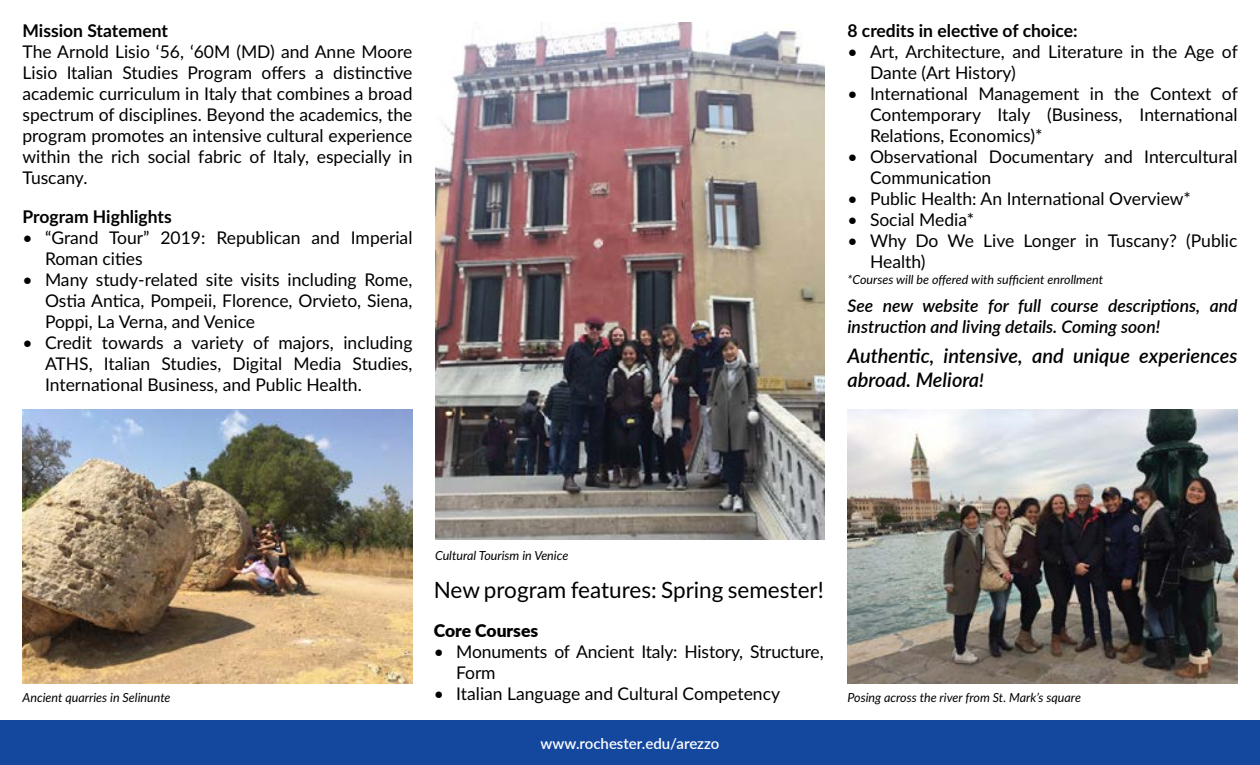
<style>
.page{position:relative;width:1260px;height:765px;background:#fff}
.page>*{position:absolute;margin:0;border:0;box-sizing:border-box;transform-origin:0 0}
.t1{font:22.5px "Lato";color:#000}
.t2{font:italic 600 20px/24px "Lato";color:#000}
.t3{font:17.5px/21px "Lato";color:#000}
.t4{font:italic 600 17.5px/21px "Lato";color:#000}
.t5{font:700 17.5px "Lato";color:#000}
.t6{font:900 17.5px "Lato";color:#000}
.t7{font:600 15px "Lato";color:#fff}
.t8{font:italic 12.5px "Lato";color:#000}
.t9{font:italic 12.38px "Lato";color:#000}
.s1{font-size:18.75px}
</style>
<div class="page">
<div style="left:0;top:720px;width:1260px;height:45px;background:#14489f"></div>
<img style="left:22px;top:410px;width:390px;height:274px">
<img style="left:435px;top:22px;width:390px;height:518px">
<img style="left:848px;top:410px;width:390px;height:274px">
<p class="t5" style="left:22px;top:17px;width:147px">Mission Statement</p>
<p class="t3" style="left:22px;top:40px;width:391px;text-align:justify">The Arnold Lisio ‘56, ‘60M (MD) and Anne Moore Lisio Italian Studies Program offers a distinctive academic curriculum in Italy that combines a broad spectrum of disciplines. Beyond the academics, the program promotes an intensive cultural experience within the rich social fabric of Italy, especially in Tuscany.</p>
<p class="t5" style="left:22px;top:203px;width:151px">Program Highlights</p>
<p class="t3" style="left:45px;top:226px;width:369px;text-indent:-23px">• “Grand Tour” 2019: Republican and Imperial<br>Roman cities</p>
<p class="t3" style="left:45px;top:268px;width:369px;text-align:justify;text-indent:-23px">• Many study-related site visits including Rome, Ostia Antica, Pompeii, Florence, Orvieto, Siena, Poppi, La Verna, and Venice</p>
<p class="t3" style="left:45px;top:331px;width:369px;text-align:justify;text-indent:-23px">• Credit towards a variety of majors, including ATHS, Italian Studies, Digital Media Studies, International Business, and Public Health.</p>
<p class="t5" style="left:848px;top:17px;width:232px">8 credits in elective of choice:</p>
<p class="t3" style="left:870px;top:40px;width:369px;text-indent:-23px">• Art, Architecture, and Literature in the Age of<br>Dante (Art History)</p>
<p class="t3" style="left:870px;top:82px;width:369px;text-align:justify;text-indent:-23px">• International Management in the Context of Contemporary Italy (Business, International Relations, Economics)*</p>
<p class="t3" style="left:870px;top:145px;width:369px;text-indent:-23px">• Observational Documentary and Intercultural<br>Communication</p>
<p class="t3" style="left:848px;top:187px;width:345px">• Public Health: An International Overview*</p>
<p class="t3" style="left:848px;top:208px;width:128px">• Social Media*</p>
<p class="t3" style="left:870px;top:229px;width:369px;text-indent:-23px">• Why Do We Live Longer in Tuscany? (Public<br>Health)</p>
<p class="t9" style="left:848px;top:270px;width:257px">*Courses will be offered with sufficient enrollment</p>
<p class="t4" style="left:848px;top:294px;width:391px">See new website for full course descriptions, and instruction and living details. Coming soon!</p>
<p class="t2" style="left:848px;top:343px;width:392px">Authentic, intensive, and unique experiences abroad. Meliora<span class="s1">!</span></p>
<p class="t8" style="left:22px;top:688px;width:150px">Ancient quarries in Selinunte</p>
<p class="t8" style="left:435px;top:546px;width:135px">Cultural Tourism in Venice</p>
<p class="t1" style="left:434px;top:573px;width:391px">New program features: Spring semester!</p>
<p class="t6" style="left:434px;top:617px;width:106px">Core Courses</p>
<p class="t3" style="left:456px;top:640px;width:369px;text-indent:-23px">• Monuments of Ancient Italy: History, Structure,<br>Form</p>
<p class="t3" style="left:434px;top:682px;width:348px">• Italian Language and Cultural Competency</p>
<p class="t7" style="left:541px;top:733px;width:180px">www.rochester.edu/arezzo</p>
<p class="t8" style="left:848px;top:689px;width:235px">Posing across the river from St. Mark’s square</p>
</div>
